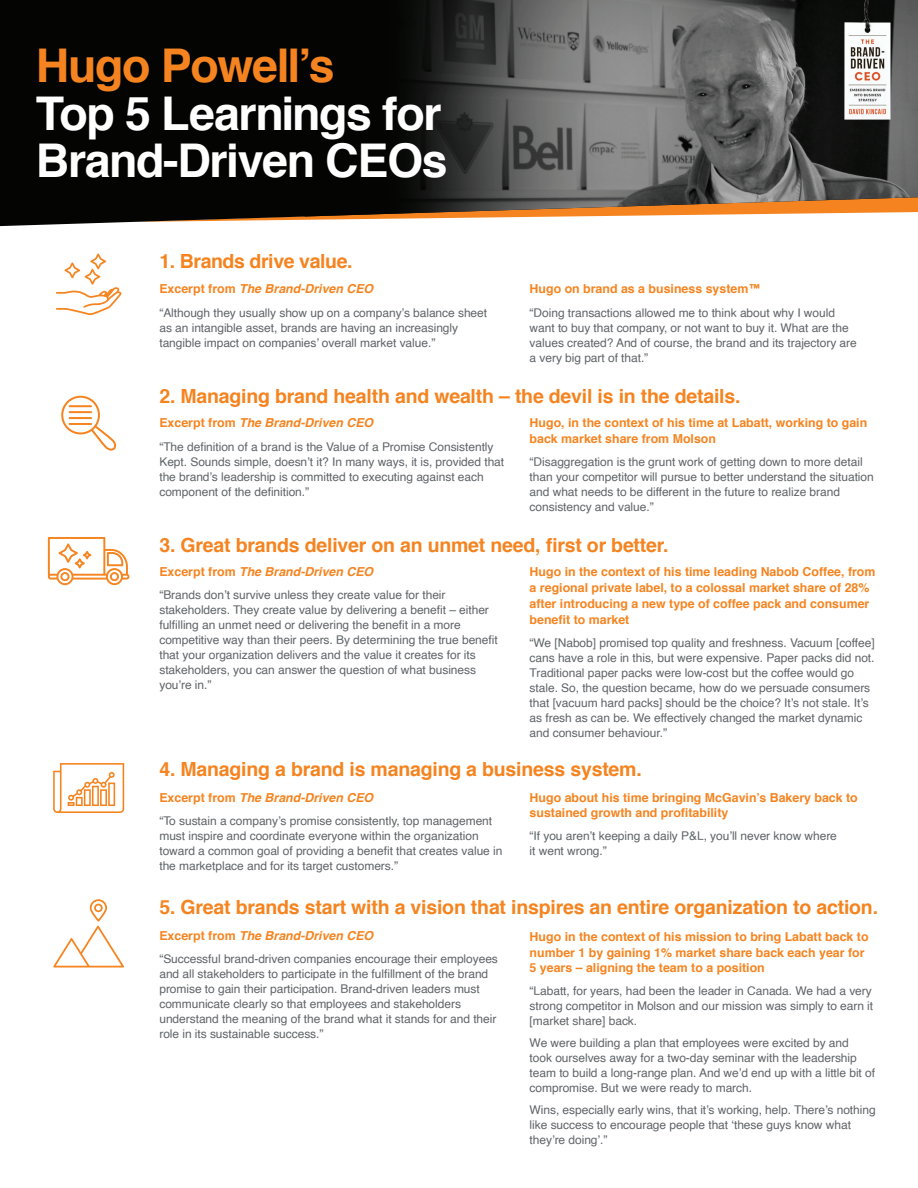
<style>
.page{position:relative;width:918px;height:1188px;background:#fff}
.page>*{position:absolute;margin:0;border:0;box-sizing:border-box;transform-origin:0 0}
.t1{font:700 46.5px/47.2px "Helvetica";letter-spacing:-.03em;color:#fff}
.t2{font:700 46.5px "Helvetica";letter-spacing:-.03em;color:#f58420}
.t3{font:700 19.5px "Helvetica";letter-spacing:-.01em;color:#f58420}
.t4{font:700 12.3px/15.8px "Helvetica";color:#f58420}
.t5{font:italic 700 12.3px "Helvetica";color:#f58420}
.t6{font:12px/15px "Helvetica";letter-spacing:-.005em;color:#5f6468}
.s1{font-style:normal}
</style>
<div class="page">
<div style="left:0;top:0;width:522px;height:226px;background:#040503"></div>
<img style="left:305px;top:0;width:613px;height:217px">
<img style="left:820px;top:0;width:95px;height:142px">
<svg style="left:61px;top:395px;width:55px;height:56px"></svg>
<hr style="left:69px;top:405px;width:23px;height:2px;background:#f58420">
<hr style="left:69px;top:411px;width:23px;height:2px;background:#f58420">
<hr style="left:69px;top:423px;width:23px;height:2px;background:#f58420">
<hr style="left:69px;top:417px;width:23px;height:2px;background:#f58420">
<svg style="left:48px;top:537px;width:81px;height:48px"></svg>
<svg style="left:53px;top:899px;width:71px;height:69px"></svg>
<svg style="left:56px;top:253px;width:66px;height:62px"></svg>
<svg style="left:53px;top:763px;width:71px;height:50px"></svg>
<h1 class="t2" style="left:36px;top:28px;width:300px">Hugo Powell’s</h1>
<h1 class="t1" style="left:36px;top:90px;width:413px">Top 5 Learnings for<br>Brand-Driven CEOs</h1>
<h2 class="t3" style="left:159px;top:246px;width:195px">1. Brands drive value.</h2>
<p class="t5" style="left:159px;top:278px;width:215px"><span class="s1">Excerpt from</span> The Brand-Driven CEO</p>
<p class="t6" style="left:159px;top:305px;width:329px">“Although they usually show up on a company’s balance sheet as an intangible asset, brands are having an increasingly tangible impact on companies’ overall market value.”</p>
<p class="t4" style="left:530px;top:281px;width:233px">Hugo on brand as a business system™</p>
<p class="t6" style="left:530px;top:305px;width:329px">“Doing transactions allowed me to think about why I would want to buy that company, or not want to buy it. What are the values created? And of course, the brand and its trajectory are a very big part of that.”</p>
<h2 class="t3" style="left:159px;top:380px;width:583px">2. Managing brand health and wealth – the devil is in the details.</h2>
<p class="t6" style="left:159px;top:440px;width:346px">“The definition of a brand is the Value of a Promise Consistently Kept. Sounds simple, doesn’t it? In many ways, it is, provided that the brand’s leadership is committed to executing against each component of the definition.”</p>
<p class="t5" style="left:159px;top:413px;width:215px"><span class="s1">Excerpt from</span> The Brand-Driven CEO</p>
<p class="t4" style="left:530px;top:415px;width:339px">Hugo, in the context of his time at Labatt, working to gain back market share from Molson</p>
<p class="t6" style="left:530px;top:455px;width:346px">“Disaggregation is the grunt work of getting down to more detail than your competitor will pursue to better understand the situation and what needs to be different in the future to realize brand consistency and value.”</p>
<h2 class="t3" style="left:159px;top:529px;width:511px">3. Great brands deliver on an unmet need, first or better.</h2>
<p class="t6" style="left:159px;top:588px;width:340px">“Brands don’t survive unless they create value for their stakeholders. They create value by delivering a benefit – either fulfilling an unmet need or delivering the benefit in a more competitive way than their peers. By determining the true benefit that your organization delivers and the value it creates for its stakeholders, you can answer the question of what business you’re in.”</p>
<p class="t5" style="left:159px;top:562px;width:215px"><span class="s1">Excerpt from</span> The Brand-Driven CEO</p>
<p class="t4" style="left:530px;top:564px;width:347px">Hugo in the context of his time leading Nabob Coffee, from a regional private label, to a colossal market share of 28% after introducing a new type of coffee pack and consumer benefit to market</p>
<p class="t6" style="left:530px;top:635px;width:347px">“We [Nabob] promised top quality and freshness. Vacuum [coffee] cans have a role in this, but were expensive. Paper packs did not.<br>Traditional paper packs were low-cost but the coffee would go stale. So, the question became, how do we persuade consumers that [vacuum hard packs] should be the choice? It’s not stale. It’s as fresh as can be. We effectively changed the market dynamic and consumer behaviour.”</p>
<h2 class="t3" style="left:159px;top:753px;width:484px">4. Managing a brand is managing a business system.</h2>
<p class="t5" style="left:159px;top:787px;width:215px"><span class="s1">Excerpt from</span> The Brand-Driven CEO</p>
<p class="t6" style="left:159px;top:813px;width:345px">“To sustain a company’s promise consistently, top management must inspire and coordinate everyone within the organization toward a common goal of providing a benefit that creates value in the marketplace and for its target customers.”</p>
<p class="t4" style="left:530px;top:789px;width:330px">Hugo about his time bringing McGavin’s Bakery back to sustained growth and profitability</p>
<p class="t6" style="left:530px;top:829px;width:309px">“If you aren’t keeping a daily P&amp;L, you’ll never know where it went wrong.”</p>
<h2 class="t3" style="left:159px;top:891px;width:720px">5. Great brands start with a vision that inspires an entire organization to action.</h2>
<p class="t5" style="left:159px;top:925px;width:215px"><span class="s1">Excerpt from</span> The Brand-Driven CEO</p>
<p class="t6" style="left:159px;top:951px;width:340px">“Successful brand-driven companies encourage their employees and all stakeholders to participate in the fulfillment of the brand promise to gain their participation. Brand-driven leaders must communicate clearly so that employees and stakeholders understand the meaning of the brand what it stands for and their role in its sustainable success.”</p>
<p class="t4" style="left:530px;top:929px;width:340px">Hugo in the context of his mission to bring Labatt back to number 1 by gaining 1% market share back each year for<br>5 years – aligning the team to a position</p>
<p class="t6" style="left:530px;top:984px;width:345px;text-align:justify">“Labatt, for years, had been the leader in Canada. We had a very strong competitor in Molson and our mission was simply to earn it [market share] back.</p>
<p class="t6" style="left:530px;top:1036px;width:347px">We were building a plan that employees were excited by and<br>took ourselves away for a two-day seminar with the leadership team to build a long-range plan. And we’d end up with a little bit of compromise. But we were ready to march.</p>
<p class="t6" style="left:530px;top:1102px;width:348px">Wins, especially early wins, that it’s working, help. There’s nothing like success to encourage people that ‘these guys know what they’re doing’.”</p>
</div>
